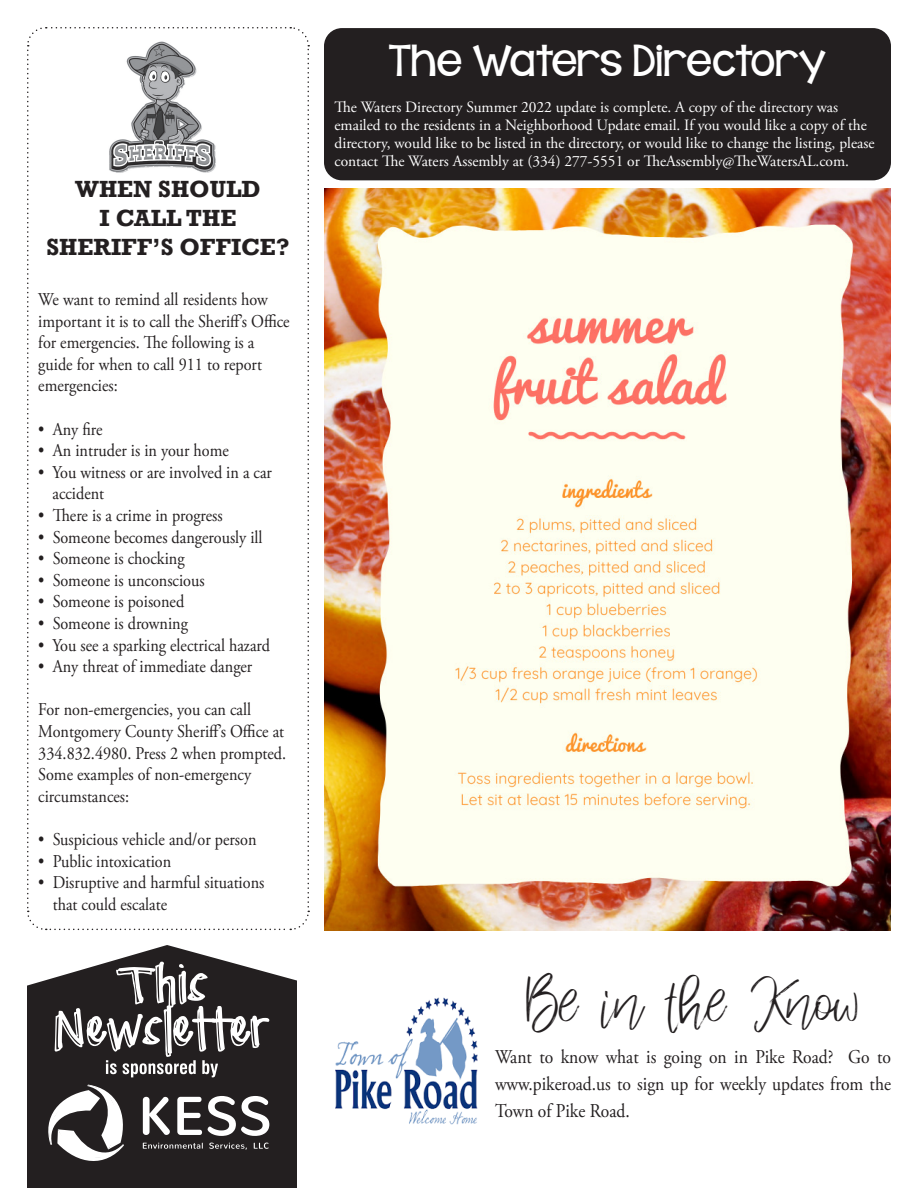
<style>
.page{position:relative;width:918px;height:1188px;background:#fff}
.page>*{position:absolute;margin:0;border:0;box-sizing:border-box;transform-origin:0 0}
.t1{font:55.5px "Jandysdua";color:#231f20;scale:.9 1}
.t2{font:42.75px "KG Behind These Hazel Eyes";color:#fff}
.t3{font:700 24px/28.8px "Rockwell";color:#231f20;text-align:center}
.t4{font:19.5px/27px "Adobe Garamond Pro";color:#231f20;text-align:justify;scale:.9 1}
.t5{font:18px/21.6px "Adobe Garamond Pro";color:#231f20;scale:.9 1}
.t6{font:15.75px/18px "Adobe Garamond Pro";color:#fff}
</style>
<div class="page">
<div style="left:324px;top:28px;width:567px;height:152px;background:#231f20;border-radius:18px"></div>
<svg style="left:27px;top:945px;width:270px;height:243px;fill:#231f20"></svg>
<svg style="left:55px;top:962px;width:214px;height:115px"></svg>
<svg style="left:42px;top:1085px;width:86px;height:84px"></svg>
<svg style="left:143px;top:1096px;width:126px;height:40px"></svg>
<svg style="left:143px;top:1143px;width:60px;height:6px"></svg>
<svg style="left:209px;top:1143px;width:60px;height:7px"></svg>
<svg style="left:27px;top:27px;width:283px;height:904px"></svg>
<img style="left:324px;top:188px;width:567px;height:742px">
<img style="left:335px;top:997px;width:143px;height:128px">
<img style="left:106px;top:37px;width:112px;height:138px">
<p class="t3" style="left:47px;top:175px;width:244px">WHEN SHOULD<br>I CALL THE<br>SHERIFF’S OFFICE?</p>
<p class="t5" style="left:38px;top:289px;width:281px">We want to remind all residents how important it is to call the Sheriff’s Office for emergencies. The following is a guide for when to call 911 to report emergencies:</p>
<p class="t5" style="left:38px;top:419px;width:73px">• Any fire</p>
<p class="t5" style="left:38px;top:440px;width:213px">• An intruder is in your home</p>
<p class="t5" style="left:52px;top:462px;width:245px;text-indent:-14px">• You witness or are involved in a car accident</p>
<p class="t5" style="left:38px;top:505px;width:206px">• There is a crime in progress</p>
<p class="t5" style="left:38px;top:527px;width:251px">• Someone becomes dangerously ill</p>
<p class="t5" style="left:38px;top:548px;width:164px">• Someone is chocking</p>
<p class="t5" style="left:38px;top:570px;width:186px">• Someone is unconscious</p>
<p class="t5" style="left:38px;top:591px;width:164px">• Someone is poisoned</p>
<p class="t5" style="left:38px;top:613px;width:168px">• Someone is drowning</p>
<p class="t5" style="left:38px;top:635px;width:259px">• You see a sparking electrical hazard</p>
<p class="t5" style="left:38px;top:656px;width:239px">• Any threat of immediate danger</p>
<p class="t5" style="left:38px;top:699px;width:277px">For non-emergencies, you can call<br>Montgomery County Sheriff’s Office at<br>334.832.4980. Press 2 when prompted.<br>Some examples of non-emergency circumstances:</p>
<p class="t5" style="left:38px;top:829px;width:244px">• Suspicious vehicle and/or person</p>
<p class="t5" style="left:38px;top:851px;width:149px">• Public intoxication</p>
<p class="t5" style="left:53px;top:872px;width:237px;text-indent:-14px">• Disruptive and harmful situations that could escalate</p>
<p class="t2" style="left:389px;top:37px;width:439px">The Waters Directory</p>
<p class="t6" style="left:335px;top:98px;width:541px">The Waters Directory Summer 2022 update is complete. A copy of the directory was emailed to the residents in a Neighborhood Update email. If you would like a copy of the directory, would like to be listed in the directory, or would like to change the listing, please contact The Waters Assembly at (334) 277-5551 or TheAssembly@TheWatersAL.com.</p>
<p class="t1" style="left:526px;top:964px;width:372px">Be in the Know</p>
<p class="t4" style="left:495px;top:1044px;width:442px">Want to know what is going on in Pike Road? Go to www.pikeroad.us to sign up for weekly updates from the Town of Pike Road.</p>
</div>
